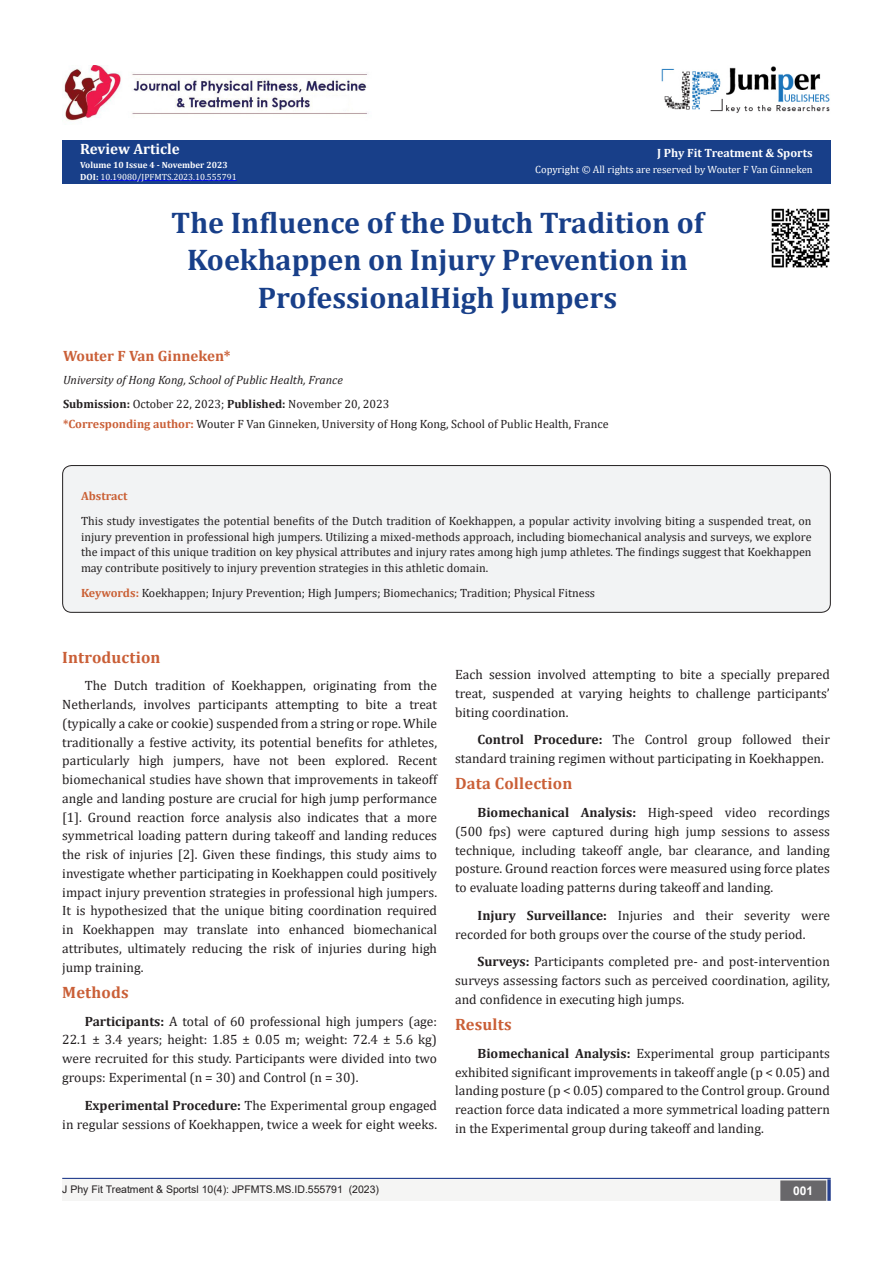
<style>
.page{position:relative;width:893px;height:1263px;background:#fff}
.page>*{position:absolute;margin:0;border:0;box-sizing:border-box;transform-origin:0 0}
.t1{font:700 30px/37.5px "Cambria";color:#183f89;text-align:center}
.t2{font:700 16.5px "Cambria";letter-spacing:.01em;color:#ca5f37}
.t3{font:700 15px "Cambria";color:#ca5f37}
.t4{font:700 15px "Cambria";color:#fff}
.List_Paragraph{font:13.5px/18.8px "Cambria";color:#231f20;text-align:justify}
.t5{font:12px/15.8px "Cambria";color:#231f20;text-align:justify}
.t6{font:italic 12px "Cambria";color:#231f20}
.t7{font:700 12px "Cambria";color:#fff}
.t8{font:700 12px "Cambria";color:#ca6035}
.t9{font:700 12px "Arial";color:#fff}
.t10{font:10.5px "Arial";color:#231f20}
.t11{font:10.5px "Cambria";color:#fff}
.t12{font:9px "Cambria";color:#fff}
.t13{font:700 9px "Cambria";color:#fff}
.s1{font-weight:700}
.s2{font-weight:700;color:#ca5f37}
.s3{font-weight:700;color:#ca6035}
</style>
<div class="page">
<div style="left:62px;top:140px;width:769px;height:44px;background:#183f89"></div>
<hr style="left:99px;top:180px;width:138px;height:1px;background:#00f">
<img style="left:662px;top:66px;width:168px;height:47px">
<div style="left:62px;top:1178px;width:494px;height:23px;background:#f5f5f4"></div>
<div style="left:503px;top:1178px;width:328px;height:23px;background:#f5f5f4"></div>
<svg style="left:827px;top:1179px;width:4px;height:22px"></svg>
<div style="left:781px;top:1181px;width:44px;height:19px;background:#68676a"></div>
<div style="left:780px;top:1180px;width:46px;height:21px;border:2px solid #68676a"></div>
<hr style="left:62px;top:1178px;width:769px;height:1px;background:#253f8e">
<img style="left:62px;top:65px;width:307px;height:56px">
<div style="left:63px;top:465px;width:767px;height:147px;background:#f2f3f4;border-radius:9px"></div>
<div style="left:62px;top:465px;width:769px;height:148px;border:1px solid #231f20;border-radius:9px"></div>
<img style="left:771px;top:208px;width:59px;height:60px">
<p class="t4" style="left:80px;top:138px;width:101px">Review Article</p>
<p class="t13" style="left:80px;top:158px;width:149px">Volume 10 Issue 4 - November 2023</p>
<p class="t12" style="left:80px;top:171px;width:158px"><span class="s1">DOI:</span> 10.19080/JPFMTS.2023.10.555791</p>
<p class="t7" style="left:657px;top:145px;width:157px">J Phy Fit Treatment &amp; Sports</p>
<p class="t11" style="left:535px;top:163px;width:279px">Copyright © All rights are reserved by Wouter F Van Ginneken</p>
<p class="t1" style="left:171px;top:203px;width:534px">The Influence of the Dutch Tradition of<br>Koekhappen on Injury Prevention in<br>ProfessionalHigh Jumpers</p>
<p class="t3" style="left:63px;top:345px;width:169px">Wouter F Van Ginneken*</p>
<p class="t6" style="left:63px;top:372px;width:281px">University of Hong Kong, School of Public Health, France</p>
<p class="t5" style="left:63px;top:396px;width:328px"><span class="s1">Submission:</span> October 22, 2023; <span class="s1">Published:</span> November 20, 2023</p>
<p class="t5" style="left:63px;top:416px;width:547px"><span class="s2">*Corresponding author:</span> Wouter F Van Ginneken, University of Hong Kong, School of Public Health, France</p>
<p class="t8" style="left:81px;top:487px;width:48px">Abstract</p>
<p class="t5" style="left:81px;top:513px;width:732px">This study investigates the potential benefits of the Dutch tradition of Koekhappen, a popular activity involving biting a suspended treat, on injury prevention in professional high jumpers. Utilizing a mixed-methods approach, including biomechanical analysis and surveys, we explore the impact of this unique tradition on key physical attributes and injury rates among high jump athletes. The findings suggest that Koekhappen may contribute positively to injury prevention strategies in this athletic domain.</p>
<p class="t5" style="left:81px;top:585px;width:515px"><span class="s3">Keywords:</span> Koekhappen; Injury Prevention; High Jumpers; Biomechanics; Tradition; Physical Fitness</p>
<p class="t2" style="left:62px;top:645px;width:100px">Introduction</p>
<p class="List_Paragraph" style="left:62px;top:676px;width:376px;text-indent:22px">The Dutch tradition of Koekhappen, originating from the Netherlands, involves participants attempting to bite a treat (typically a cake or cookie) suspended from a string or rope. While traditionally a festive activity, its potential benefits for athletes, particularly high jumpers, have not been explored. Recent biomechanical studies have shown that improvements in takeoff angle and landing posture are crucial for high jump performance [1]. Ground reaction force analysis also indicates that a more symmetrical loading pattern during takeoff and landing reduces the risk of injuries [2]. Given these findings, this study aims to investigate whether participating in Koekhappen could positively impact injury prevention strategies in professional high jumpers.<br>It is hypothesized that the unique biting coordination required in Koekhappen may translate into enhanced biomechanical attributes, ultimately reducing the risk of injuries during high jump training.</p>
<p class="t2" style="left:62px;top:981px;width:68px">Methods</p>
<p class="List_Paragraph" style="left:62px;top:1012px;width:376px;text-indent:22px"><span class="s1">Participants:</span> A total of 60 professional high jumpers (age:<br>22.1 ± 3.4 years; height: 1.85 ± 0.05 m; weight: 72.4 ± 5.6 kg) were recruited for this study. Participants were divided into two groups: Experimental (n = 30) and Control (n = 30).</p>
<p class="List_Paragraph" style="left:62px;top:1096px;width:376px;text-align:right"><span class="s1">Experimental Procedure:</span> The Experimental group engaged<br>in regular sessions of Koekhappen, twice a week for eight weeks.</p>
<p class="List_Paragraph" style="left:455px;top:665px;width:376px">Each session involved attempting to bite a specially prepared treat, suspended at varying heights to challenge participants’ biting coordination.</p>
<p class="List_Paragraph" style="left:455px;top:730px;width:376px;text-indent:22px"><span class="s1">Control Procedure:</span> The Control group followed their standard training regimen without participating in Koekhappen.</p>
<p class="t2" style="left:455px;top:772px;width:119px">Data Collection</p>
<p class="List_Paragraph" style="left:455px;top:803px;width:376px;text-indent:22px"><span class="s1">Biomechanical Analysis:</span> High-speed video recordings (500 fps) were captured during high jump sessions to assess technique, including takeoff angle, bar clearance, and landing posture. Ground reaction forces were measured using force plates to evaluate loading patterns during takeoff and landing.</p>
<p class="List_Paragraph" style="left:455px;top:906px;width:376px;text-indent:22px"><span class="s1">Injury Surveillance:</span> Injuries and their severity were recorded for both groups over the course of the study period.</p>
<p class="List_Paragraph" style="left:455px;top:952px;width:376px;text-indent:22px"><span class="s1">Surveys:</span> Participants completed pre- and post-intervention surveys assessing factors such as perceived coordination, agility, and confidence in executing high jumps.</p>
<p class="t2" style="left:455px;top:1013px;width:58px">Results</p>
<p class="List_Paragraph" style="left:455px;top:1044px;width:376px;text-indent:22px"><span class="s1">Biomechanical Analysis:</span> Experimental group participants exhibited significant improvements in takeoff angle (p &lt; 0.05) and landing posture (p &lt; 0.05) compared to the Control group. Ground reaction force data indicated a more symmetrical loading pattern in the Experimental group during takeoff and landing.</p>
<p class="t10" style="left:62px;top:1182px;width:318px">J Phy Fit Treatment &amp; Sportsl 10(4): JPFMTS.MS.ID.555791 (2023)</p>
<p class="t9" style="left:793px;top:1182px;width:22px">001</p>
</div>
